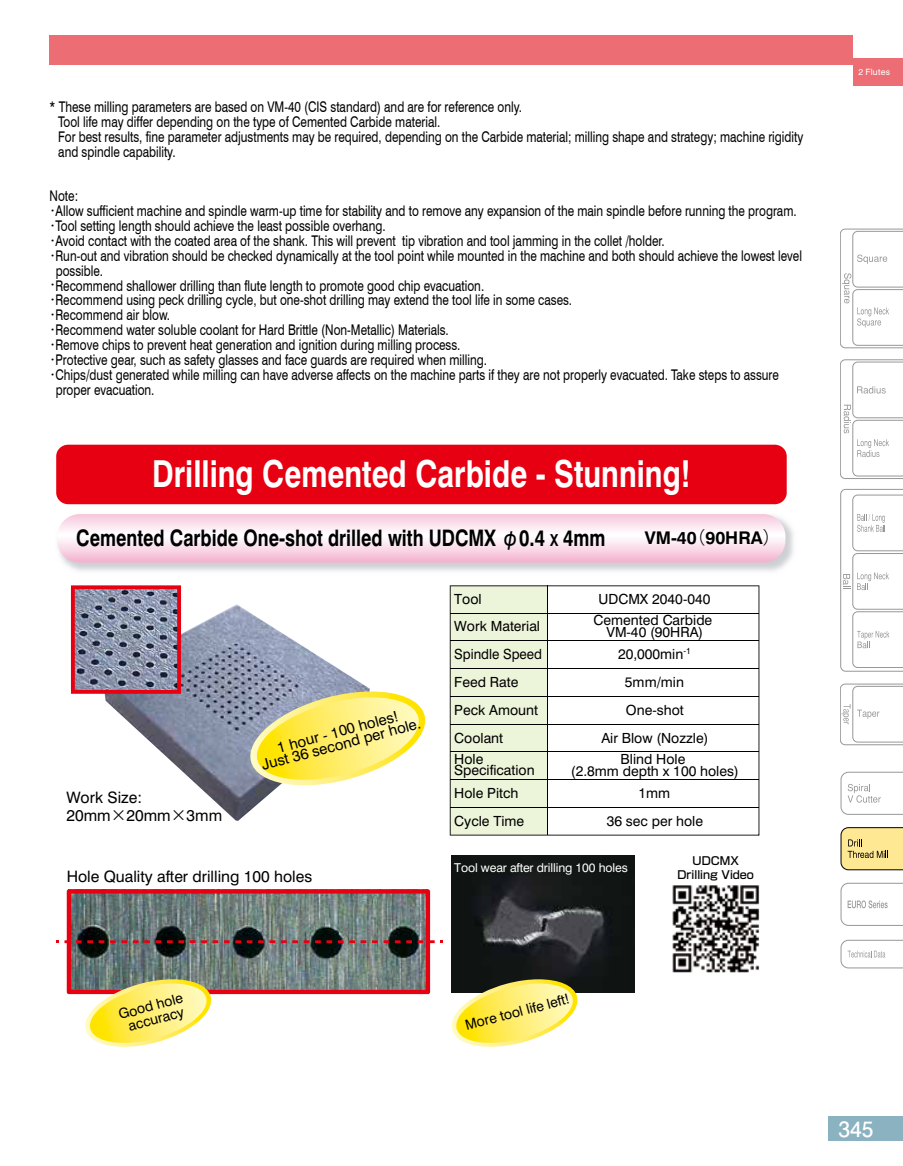
<style>
.page{position:relative;width:903px;height:1166px;background:#fff}
.page>*{position:absolute;margin:0;border:0;box-sizing:border-box;transform-origin:0 0}
.t1{font:700 37.27px "Swiss 721 BT";color:#fff;scale:.8 1}
.t2{font:700 22.75px "Swiss 721 BT";color:#000;scale:.8 1}
.t3{font:700 21px "Futo Go B101 Pro";color:#fff}
.t4{font:700 17.5px "Swiss 721 BT";color:#000}
.t5{font:15.75px "Swiss 721 BT";color:#000}
.t6{font:14.88px/12.8px "Swiss 721 BT";color:#000;text-align:center}
.t7{font:14.7px/14.9px "Swiss 721 BT";color:#000;scale:.8 1}
.t8{font:14px/11.4px "Swiss 721 BT";color:#000;text-align:center}
.t9{font:14px/27.7px "Swiss 721 BT";color:#000;scale:.95 1}
.t10{font:12.25px "Swiss 721 BT";letter-spacing:-.01em;color:#fff}
.t11{font:11.2px/13.7px "Shin Go Pro Medium 90 msp RKSJ H";color:#000;text-align:center}
.t12{font:8.75px "Swiss 721 BT";letter-spacing:.025em;color:#fff}
.s1{font-family:"Shin Go Pro";font-size:11.72px}
.s2{font-family:"Futo Go B101 Pro Bold 90 msp RKSJ H";font-weight:400}
.s3{font-family:"Koz Go Pr 6 N Regular 90 msp RKSJ H";font-weight:400}
.s4{font-family:"Koz Go Pr 6 N Regular 90 msp RKSJ H"}
</style>
<div class="page">
<div style="left:50px;top:35px;width:803px;height:29px;background:#ec6d74"></div>
<svg style="left:840px;top:827px;width:63px;height:43px;background:#e4d085"></svg>
<div style="left:853px;top:58px;width:50px;height:28px;background:#ec6d74"></div>
<div style="left:828px;top:1116px;width:75px;height:25px;background:#8ab2c1"></div>
<div style="left:56px;top:445px;width:731px;height:59px;background:#e60012;border-radius:12px"></div>
<svg style="left:57px;top:514px;width:728px;height:49px"></svg>
<img style="left:104px;top:604px;width:266px;height:217px">
<svg style="left:71px;top:585px;width:110px;height:109px;background:#927b90"></svg>
<svg style="left:450px;top:585px;width:309px;height:250px"></svg>
<img style="left:452px;top:855px;width:182px;height:137px">
<img style="left:672px;top:885px;width:87px;height:87px">
<svg style="left:245px;top:691px;width:181px;height:101px"></svg>
<svg style="left:56px;top:889px;width:525px;height:158px"></svg>
<p class="t7" style="left:58px;top:99px;width:933px;text-indent:-9px">* These milling parameters are based on VM-40 (CIS standard) and are for reference only.<br>Tool life may differ depending on the type of Cemented Carbide material.<br>For best results, fine parameter adjustments may be required, depending on the Carbide material; milling shape and strategy; machine rigidity and spindle capability.</p>
<p class="t7" style="left:50px;top:188px;width:37px">Note:</p>
<p class="t7" style="left:47px;top:203px;width:939px"><span class="s1">・</span>Allow sufficient machine and spindle warm-up time for stability and to remove any expansion of the main spindle before running the program.</p>
<p class="t7" style="left:47px;top:218px;width:425px"><span class="s1">・</span>Tool setting length should achieve the least possible overhang.</p>
<p class="t7" style="left:47px;top:233px;width:774px"><span class="s1">・</span>Avoid contact with the coated area of the shank. This will prevent tip vibration and tool jamming in the collet /holder.</p>
<p class="t7" style="left:47px;top:248px;width:946px"><span class="s1">・</span>Run-out and vibration should be checked dynamically at the tool point while mounted in the machine and both should achieve the lowest level</p>
<p class="t7" style="left:56px;top:263px;width:61px">possible.</p>
<p class="t7" style="left:47px;top:278px;width:548px"><span class="s1">・</span>Recommend shallower drilling than flute length to promote good chip evacuation.</p>
<p class="t7" style="left:47px;top:293px;width:658px"><span class="s1">・</span>Recommend using peck drilling cycle, but one-shot drilling may extend the tool life in some cases.</p>
<p class="t7" style="left:47px;top:307px;width:156px"><span class="s1">・</span>Recommend air blow.</p>
<p class="t7" style="left:47px;top:322px;width:504px"><span class="s1">・</span>Recommend water soluble coolant for Hard Brittle (Non-Metallic) Materials.</p>
<p class="t7" style="left:47px;top:337px;width:519px"><span class="s1">・</span>Remove chips to prevent heat generation and ignition during milling process.</p>
<p class="t7" style="left:47px;top:352px;width:552px"><span class="s1">・</span>Protective gear, such as safety glasses and face guards are required when milling.</p>
<p class="t7" style="left:47px;top:367px;width:917px"><span class="s1">・</span>Chips/dust generated while milling can have adverse affects on the machine parts if they are not properly evacuated. Take steps to assure</p>
<p class="t7" style="left:56px;top:382px;width:125px">proper evacuation.</p>
<h1 class="t1" style="left:152px;top:451px;width:674px">Drilling Cemented Carbide - Stunning!</h1>
<h2 class="t2" style="left:76px;top:524px;width:663px">Cemented Carbide One-shot drilled with UDCMX <span class="s2">φ</span>0.4<span class="s2">ｘ</span>4mm</h2>
<p class="t4" style="left:645px;top:527px;width:137px">VM-40<span class="s3">（</span>90HRA<span class="s3">）</span></p>
<p class="t5" style="left:66px;top:788px;width:77px">Work Size:</p>
<p class="t5" style="left:66px;top:806px;width:157px">20mm<span class="s4">×</span>20mm<span class="s4">×</span>3mm</p>
<p class="t6" style="left:257px;top:746px;width:166px;rotate:-15deg">1 hour - 100 holes!<br>Just 36 second per hole.</p>
<p class="t5" style="left:67px;top:866px;width:247px">Hole Quality after drilling 100 holes</p>
<p class="t8" style="left:454px;top:593px;width:29px">Tool</p>
<p class="t8" style="left:598px;top:594px;width:113px">UDCMX 2040-040</p>
<p class="t8" style="left:454px;top:620px;width:87px">Work Material</p>
<p class="t8" style="left:594px;top:614px;width:120px;line-height:12.2px">Cemented Carbide<br>VM-40 (90HRA)</p>
<p class="t9" style="left:454px;top:640px;width:94px">Spindle Speed<br>Feed Rate<br>Peck Amount<br>Coolant</p>
<p class="t8" style="left:618px;top:639px;width:74px;line-height:28.3px">20,000min<sup>-1<br></sup>5mm/min</p>
<p class="t8" style="left:626px;top:704px;width:59px">One-shot</p>
<p class="t8" style="left:601px;top:732px;width:109px">Air Blow (Nozzle)</p>
<p class="t8" style="left:454px;top:753px;width:82px;text-align:left">Hole<br>Specification</p>
<p class="t8" style="left:454px;top:787px;width:66px">Hole Pitch</p>
<p class="t8" style="left:571px;top:753px;width:169px">Blind Hole<br>(2.8mm depth x 100 holes)</p>
<p class="t8" style="left:639px;top:787px;width:33px">1mm</p>
<p class="t8" style="left:454px;top:815px;width:71px">Cycle Time</p>
<p class="t8" style="left:607px;top:815px;width:98px">36 sec per hole</p>
<p class="t10" style="left:454px;top:860px;width:175px">Tool wear after drilling 100 holes</p>
<p class="t11" style="left:677px;top:853px;width:78px">UDCMX<br>Drilling Video</p>
<p class="t12" style="left:858px;top:67px;width:33px">2 Flutes</p>
<p class="t8" style="left:117px;top:1007px;width:68px;line-height:14px;rotate:-15deg">Good hole accuracy</p>
<p class="t8" style="left:464px;top:1020px;width:109px;rotate:-15deg">More tool life left!</p>
<h3 class="t3" style="left:838px;top:1112px;width:37px">345</h3>
</div>
